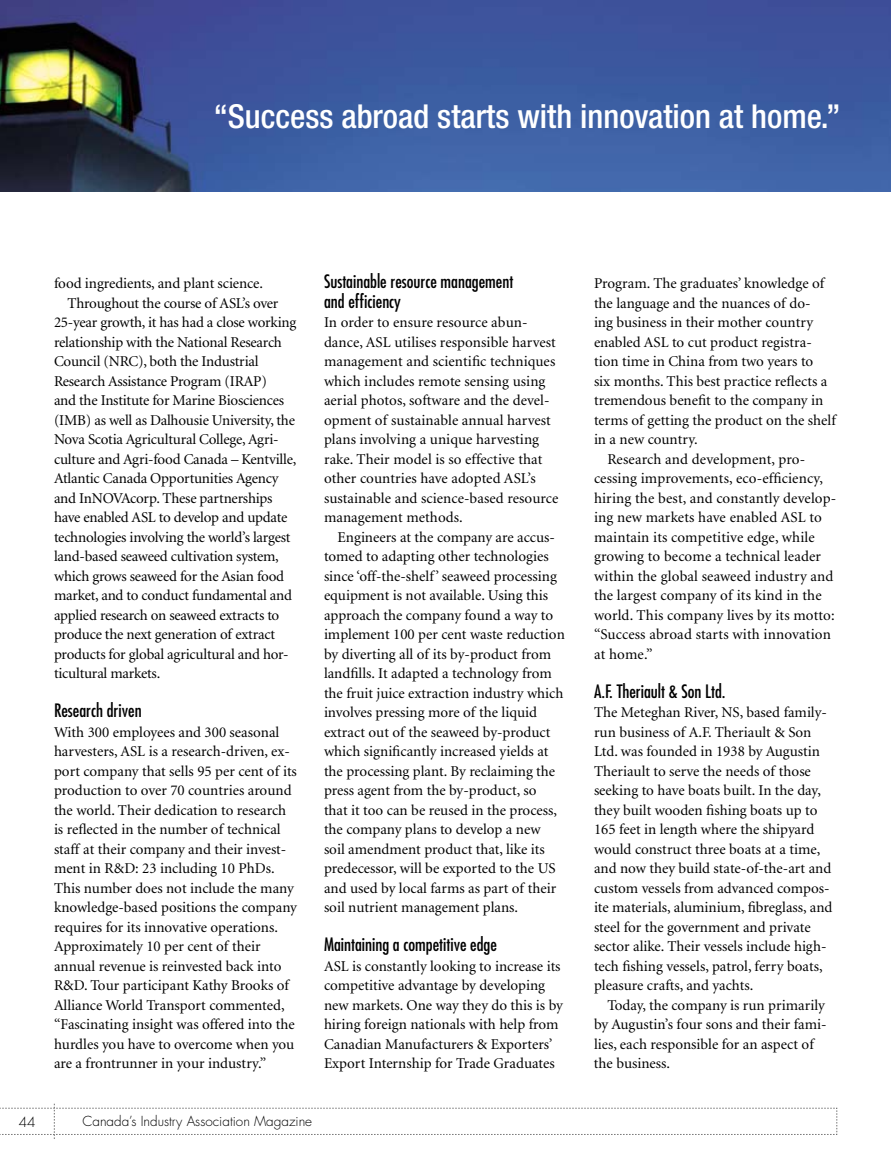
<style>
.page{position:relative;width:891px;height:1161px;background:#fff}
.page>*{position:absolute;margin:0;border:0;box-sizing:border-box;transform-origin:0 0}
.t1{font:500 condensed 33px "Helvetica Neue";color:#fff}
.t2{font:condensed 18px/19.5px "Futura";color:#000}
.t3{font:15px/19.5px "Minion";color:#000}
.t4{font:300 13.5px "Futura";color:#000}
</style>
<div class="page">
<svg style="left:0;top:1104px;width:838px;height:35px"></svg>
<img style="left:0;top:0;width:891px;height:192px">
<h1 class="t1" style="left:214px;top:96px;width:628px">“Success abroad starts with innovation at home.”</h1>
<p class="t3" style="left:54px;top:274px;width:211px">food ingredients, and plant science.</p>
<p class="t3" style="left:68px;top:294px;width:212px">Throughout the course of ASL’s over</p>
<p class="t3" style="left:54px;top:313px;width:244px">25-year growth, it has had a close working</p>
<p class="t3" style="left:54px;top:333px;width:229px">relationship with the National Research</p>
<p class="t3" style="left:54px;top:352px;width:206px">Council (NRC), both the Industrial</p>
<p class="t3" style="left:54px;top:372px;width:214px">Research Assistance Program (IRAP)</p>
<p class="t3" style="left:54px;top:391px;width:232px">and the Institute for Marine Biosciences</p>
<p class="t3" style="left:54px;top:411px;width:242px">(IMB) as well as Dalhousie University, the</p>
<p class="t3" style="left:54px;top:430px;width:226px">Nova Scotia Agricultural College, Agri-</p>
<p class="t3" style="left:54px;top:450px;width:244px">culture and Agri-food Canada – Kentville,</p>
<p class="t3" style="left:54px;top:469px;width:226px">Atlantic Canada Opportunities Agency</p>
<p class="t3" style="left:54px;top:489px;width:220px">and InNOVAcorp. These partnerships</p>
<p class="t3" style="left:54px;top:508px;width:235px">have enabled ASL to develop and update</p>
<p class="t3" style="left:54px;top:528px;width:238px">technologies involving the world’s largest</p>
<p class="t3" style="left:54px;top:547px;width:226px">land-based seaweed cultivation system,</p>
<p class="t3" style="left:54px;top:567px;width:232px">which grows seaweed for the Asian food</p>
<p class="t3" style="left:54px;top:586px;width:240px">market, and to conduct fundamental and</p>
<p class="t3" style="left:54px;top:606px;width:227px">applied research on seaweed extracts to</p>
<p class="t3" style="left:54px;top:625px;width:223px">produce the next generation of extract</p>
<p class="t3" style="left:54px;top:645px;width:236px">products for global agricultural and hor-</p>
<p class="t3" style="left:54px;top:664px;width:108px">ticultural markets.</p>
<p class="t2" style="left:54px;top:700px;width:89px">Research driven</p>
<p class="t3" style="left:54px;top:723px;width:244px">With 300 employees and 300 seasonal harvesters, ASL is a research-driven, ex&shy;port company that sells 95 per cent of its production to over 70 countries around the world. Their dedication to research is reflected in the number of technical staff at their company and their invest&shy;ment in R&amp;D: 23 including 10 PhDs.<br>This number does not include the many knowledge-based positions the company requires for its innovative operations.<br>Approximately 10 per cent of their annual revenue is reinvested back into R&amp;D. Tour participant Kathy Brooks of Alliance World Transport commented, “Fascinating insight was offered into the hurdles you have to overcome when you are a frontrunner in your industry.”</p>
<p class="t2" style="left:324px;top:271px;width:191px">Sustainable resource management and efficiency</p>
<p class="t3" style="left:324px;top:313px;width:236px">In order to ensure resource abun&shy;dance, ASL utilises responsible harvest management and scientific techniques which includes remote sensing using aerial photos, software and the devel&shy;opment of sustainable annual harvest plans involving a unique harvesting rake. Their model is so effective that other countries have adopted ASL’s sustainable and science-based resource management methods.</p>
<p class="t3" style="left:324px;top:528px;width:242px;text-indent:14px">Engineers at the company are accus&shy;tomed to adapting other technologies since ‘off-the-shelf’ seaweed processing equipment is not available. Using this approach the company found a way to implement 100 per cent waste reduction by diverting all of its by-product from landfills. It adapted a technology from the fruit juice extraction industry which involves pressing more of the liquid extract out of the seaweed by-product which significantly increased yields at the processing plant. By reclaiming the press agent from the by-product, so<br>that it too can be reused in the process, the company plans to develop a new soil amendment product that, like its predecessor, will be exported to the US and used by local farms as part of their soil nutrient management plans.</p>
<p class="t2" style="left:324px;top:934px;width:175px">Maintaining a competitive edge</p>
<p class="t3" style="left:324px;top:957px;width:240px">ASL is constantly looking to increase its competitive advantage by developing new markets. One way they do this is by hiring foreign nationals with help from Canadian Manufacturers &amp; Exporters’ Export Internship for Trade Graduates</p>
<p class="t4" style="left:19px;top:1113px;width:18px">44</p>
<p class="t4" style="left:82px;top:1113px;width:231px">Canada’s Industry Association Magazine</p>
<p class="t3" style="left:594px;top:274px;width:232px">Program. The graduates’ knowledge of</p>
<p class="t3" style="left:594px;top:294px;width:218px">the language and the nuances of do-</p>
<p class="t3" style="left:594px;top:313px;width:221px">ing business in their mother country</p>
<p class="t3" style="left:594px;top:333px;width:219px">enabled ASL to cut product registra-</p>
<p class="t3" style="left:594px;top:352px;width:221px">tion time in China from two years to</p>
<p class="t3" style="left:594px;top:372px;width:235px">six months. This best practice reflects a</p>
<p class="t3" style="left:594px;top:391px;width:231px">tremendous benefit to the company in</p>
<p class="t3" style="left:594px;top:411px;width:243px">terms of getting the product on the shelf</p>
<p class="t3" style="left:594px;top:430px;width:105px">in a new country.</p>
<p class="t3" style="left:608px;top:450px;width:199px">Research and development, pro-</p>
<p class="t3" style="left:594px;top:469px;width:230px">cessing improvements, eco-efficiency,</p>
<p class="t3" style="left:594px;top:489px;width:244px">hiring the best, and constantly develop-</p>
<p class="t3" style="left:594px;top:508px;width:229px">ing new markets have enabled ASL to</p>
<p class="t3" style="left:594px;top:528px;width:222px">maintain its competitive edge, while</p>
<p class="t3" style="left:594px;top:547px;width:229px">growing to become a technical leader</p>
<p class="t3" style="left:594px;top:567px;width:241px">within the global seaweed industry and</p>
<p class="t3" style="left:594px;top:586px;width:229px">the largest company of its kind in the</p>
<p class="t3" style="left:594px;top:606px;width:242px">world. This company lives by its motto:</p>
<p class="t3" style="left:594px;top:625px;width:238px">“Success abroad starts with innovation</p>
<p class="t3" style="left:594px;top:645px;width:60px">at home.”</p>
<p class="t2" style="left:594px;top:681px;width:133px">A.F. Theriault &amp; Son Ltd.</p>
<p class="t3" style="left:594px;top:703px;width:240px">The Meteghan River, NS, based family&shy;run business of A.F. Theriault &amp; Son Ltd. was founded in 1938 by Augustin Theriault to serve the needs of those seeking to have boats built. In the day, they built wooden fishing boats up to 165 feet in length where the shipyard would construct three boats at a time, and now they build state-of-the-art and custom vessels from advanced compos&shy;ite materials, aluminium, fibreglass, and steel for the government and private sector alike. Their vessels include high&shy;tech fishing vessels, patrol, ferry boats, pleasure crafts, and yachts.</p>
<p class="t3" style="left:594px;top:996px;width:234px;text-indent:14px">Today, the company is run primarily by Augustin’s four sons and their fami&shy;lies, each responsible for an aspect of the business.</p>
</div>
